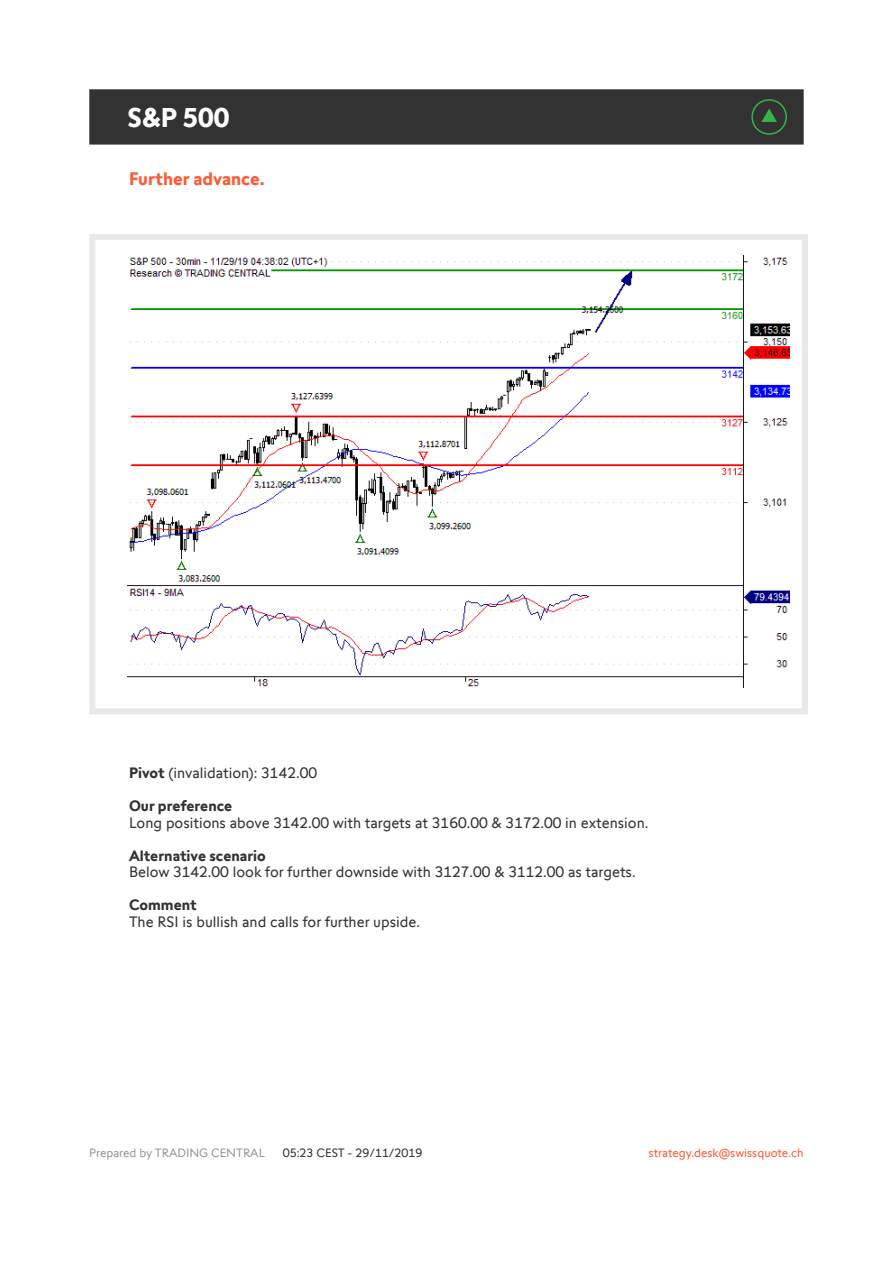
<style>
.page{position:relative;width:893px;height:1263px;background:#fff}
.page>*{position:absolute;margin:0;border:0;box-sizing:border-box;transform-origin:0 0}
.t1{font:700 27px "Swissquote CT";color:#fff}
.t2{font:700 18px "Swissquote CT";color:#fa5b35}
.t3{font:15px "Swissquote CT";color:#323232}
.t4{font:700 15px "Swissquote CT";color:#323232}
.t5{font:12px "Swissquote CT";color:#fa5b35}
.t6{font:12px "Swissquote CT";color:#939598}
.t7{font:12px "Swissquote CT";color:#323232}
.s1{font-weight:700}
</style>
<div class="page">
<div style="left:89px;top:234px;width:719px;height:480px;border:6px solid #e9e8e7"></div>
<div style="left:89px;top:89px;width:715px;height:56px;background:#323232;border:2px solid #323232"></div>
<img style="left:128px;top:255px;width:661px;height:432px">
<svg style="left:751px;top:99px;width:36px;height:36px"></svg>
<h1 class="t1" style="left:128px;top:101px;width:103px">S&amp;P 500</h1>
<p class="t2" style="left:129px;top:168px;width:137px">Further advance.</p>
<p class="t3" style="left:129px;top:764px;width:190px"><span class="s1">Pivot</span> (invalidation): 3142.00</p>
<p class="t4" style="left:129px;top:797px;width:105px">Our preference</p>
<p class="t3" style="left:129px;top:814px;width:521px">Long positions above 3142.00 with targets at 3160.00 &amp; 3172.00 in extension.</p>
<p class="t4" style="left:129px;top:846px;width:138px">Alternative scenario</p>
<p class="t3" style="left:129px;top:863px;width:508px">Below 3142.00 look for further downside with 3127.00 &amp; 3112.00 as targets.</p>
<p class="t4" style="left:129px;top:896px;width:69px">Comment</p>
<p class="t3" style="left:129px;top:913px;width:292px">The RSI is bullish and calls for further upside.</p>
<p class="t6" style="left:89px;top:1145px;width:177px">Prepared by TRADING CENTRAL</p>
<p class="t7" style="left:283px;top:1145px;width:141px">05:23 CEST - 29/11/2019</p>
<p class="t5" style="left:649px;top:1145px;width:157px">strategy.desk@swissquote.ch</p>
</div>
